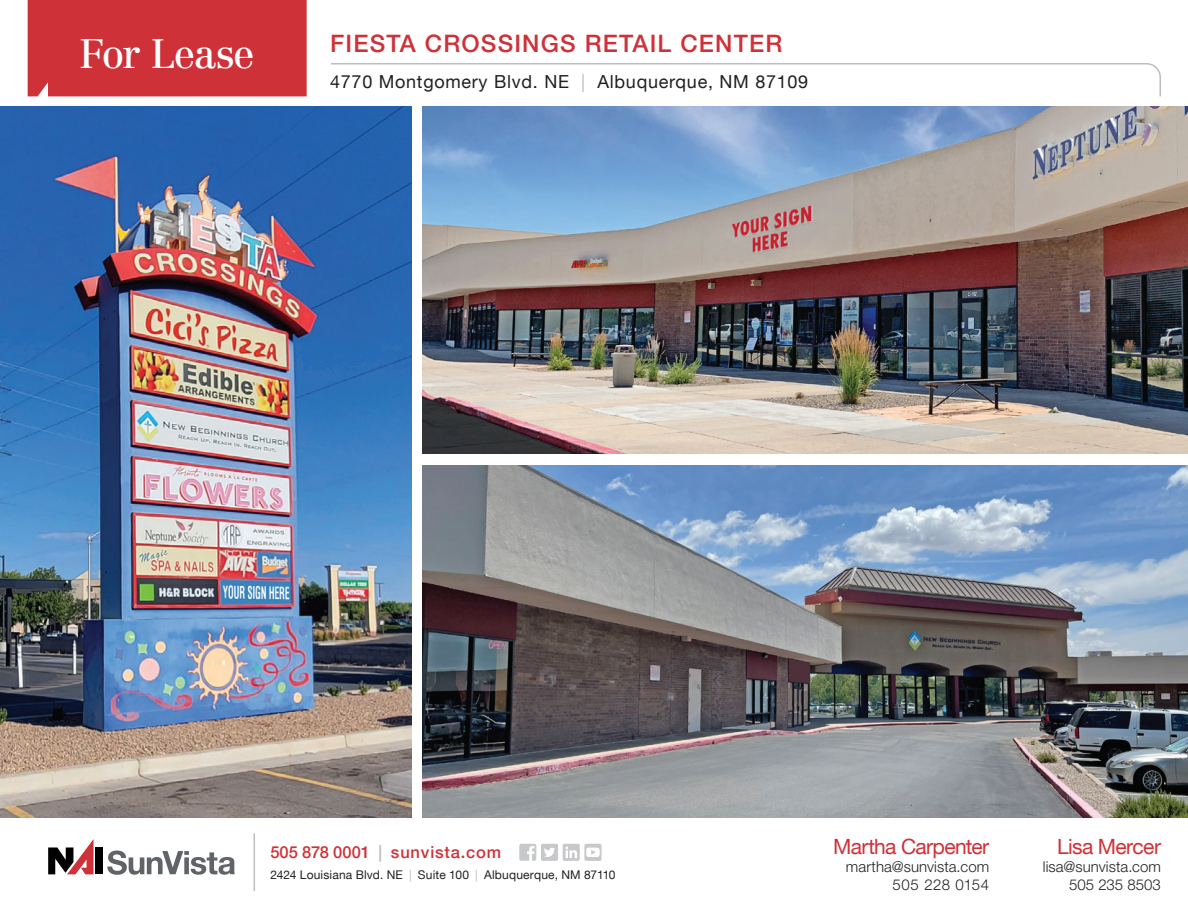
<style>
.page{position:relative;width:1188px;height:918px;background:#fff}
.page>*{position:absolute;margin:0;border:0;box-sizing:border-box;transform-origin:0 0}
.t1{font:40.5px "Centennial LT Std";letter-spacing:-.04em;color:#fff}
.t2{font:500 24px "Helvetica Neue LT";letter-spacing:.05em;color:#cf3138}
.t3{font:21px "Helvetica Neue LT";letter-spacing:-.03em;color:#cf3138}
.t4{font:18px "Helvetica Neue LT";letter-spacing:.04em;color:#231f20}
.t5{font:500 16.5px "Helvetica Neue LT";letter-spacing:.05em;color:#cf3138}
.t6{font:300 15px/18px "Helvetica Neue LT Std";letter-spacing:.005em;color:#231f20;text-align:right}
.t7{font:12px "Helvetica Neue LT";letter-spacing:.015em;color:#231f20}
.s1{color:#bcbdc0}
</style>
<div class="page">
<img style="left:422px;top:107px;width:766px;height:347px">
<img style="left:422px;top:465px;width:766px;height:353px">
<img style="left:0;top:107px;width:411px;height:711px">
<div style="left:96px;top:848px;width:7px;height:26px;background:#000"></div>
<svg style="left:48px;top:839px;width:46px;height:35px"></svg>
<svg style="left:107px;top:851px;width:128px;height:24px"></svg>
<div style="left:519px;top:844px;width:17px;height:17px;background:#c7c8ca;border-radius:2px"></div>
<svg style="left:527px;top:846px;width:8px;height:15px"></svg>
<div style="left:563px;top:844px;width:17px;height:17px;background:#c7c8ca;border-radius:2px"></div>
<svg style="left:565px;top:847px;width:12px;height:11px"></svg>
<div style="left:541px;top:844px;width:17px;height:17px;background:#c7c8ca;border-radius:2px"></div>
<svg style="left:544px;top:848px;width:11px;height:9px"></svg>
<div style="left:584px;top:844px;width:18px;height:17px;background:#c7c8ca;border-radius:2px"></div>
<svg style="left:586px;top:848px;width:14px;height:9px"></svg>
<hr style="left:254px;top:833px;width:1px;height:58px;background:#bcbdc0">
<div style="left:28px;top:0;width:279px;height:96px;background:#cf3138"></div>
<svg style="left:331px;top:63px;width:830px;height:34px"></svg>
<h1 class="t1" style="left:79px;top:30px;width:177px">For Lease</h1>
<h2 class="t2" style="left:330px;top:29px;width:454px">FIESTA CROSSINGS RETAIL CENTER</h2>
<p class="t4" style="left:330px;top:71px;width:480px">4770 Montgomery Blvd. NE <span class="s1">|</span> Albuquerque, NM 87109</p>
<p class="t5" style="left:270px;top:843px;width:232px">505 878 0001 <span class="s1">|</span> sunvista.com</p>
<p class="t7" style="left:270px;top:868px;width:347px">2424 Louisiana Blvd. NE <span class="s1">|</span> Suite 100 <span class="s1">|</span> Albuquerque, NM 87110</p>
<h3 class="t3" style="left:833px;top:834px;width:158px">Martha Carpenter</h3>
<p class="t6" style="left:846px;top:857px;width:145px">martha@sunvista.com<br>505 228 0154</p>
<h3 class="t3" style="left:1057px;top:834px;width:105px">Lisa Mercer</h3>
<p class="t6" style="left:1043px;top:858px;width:120px">lisa@sunvista.com<br>505 235 8503</p>
</div>
